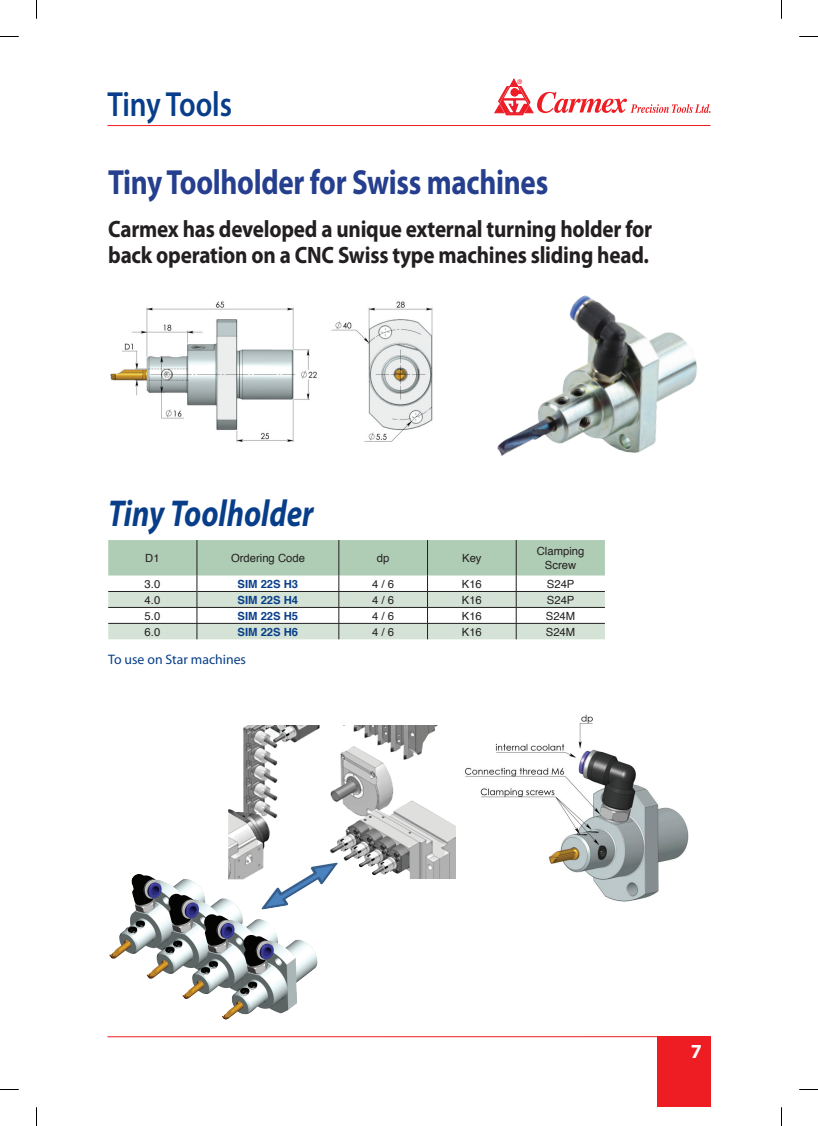
<style>
.page{position:relative;width:818px;height:1126px;background:#fff}
.page>*{position:absolute;margin:0;border:0;box-sizing:border-box;transform-origin:0 0}
.t1{font:italic 700 37.5px "Myriad Pro";color:#083e89;scale:.82 1}
.t2{font:700 35px "Myriad Pro";letter-spacing:-.01em;color:#253f8e;scale:.83 1}
.t3{font:600 35px "Myriad Pro";color:#083e89;scale:.84 1}
.t4{font:700 23.75px/26.2px "Myriad Pro";letter-spacing:-.01em;color:#231f20;scale:.89 1}
.t5{font:700 20px "Myriad Pro";color:#fff}
.t6{font:13.75px "Myriad Pro";color:#083e89}
.t7{font:11.25px/13.5px "Helvetica";color:#231f20;text-align:center}
.t8{font:700 11.25px "Helvetica";color:#083e89}
.t9{font:500 8.75px "Win Soft Pro";color:#ee1d23}
</style>
<div class="page">
<div style="left:657px;top:1036px;width:53px;height:70px;background:#ee1d23"></div>
<hr style="left:107px;top:1036px;width:603px;height:1px;background:#ee1d23">
<hr style="left:107px;top:125px;width:603px;height:1px;background:#ee1d23">
<svg style="left:494px;top:79px;width:216px;height:36px"></svg>
<img style="left:110px;top:301px;width:323px;height:142px">
<img style="left:465px;top:714px;width:224px;height:188px">
<img style="left:497px;top:295px;width:200px;height:247px">
<svg style="left:108px;top:540px;width:496px;height:99px"></svg>
<hr style="left:108px;top:607px;width:89px;height:1px;background:#231f20">
<hr style="left:197px;top:607px;width:141px;height:1px;background:#231f20">
<hr style="left:338px;top:607px;width:89px;height:1px;background:#231f20">
<hr style="left:427px;top:607px;width:89px;height:1px;background:#231f20">
<hr style="left:516px;top:607px;width:88px;height:1px;background:#231f20">
<hr style="left:108px;top:623px;width:89px;height:1px;background:#231f20">
<hr style="left:197px;top:623px;width:141px;height:1px;background:#231f20">
<hr style="left:338px;top:623px;width:89px;height:1px;background:#231f20">
<hr style="left:427px;top:623px;width:89px;height:1px;background:#231f20">
<hr style="left:516px;top:623px;width:88px;height:1px;background:#231f20">
<img style="left:109px;top:725px;width:346px;height:295px">
<svg style="left:0;top:36px;width:19px;height:1px"></svg>
<svg style="left:799px;top:36px;width:18px;height:1px"></svg>
<svg style="left:0;top:1089px;width:19px;height:1px"></svg>
<svg style="left:799px;top:1089px;width:18px;height:1px"></svg>
<svg style="left:36px;top:0;width:1px;height:19px"></svg>
<svg style="left:36px;top:1107px;width:1px;height:18px"></svg>
<h2 class="t3" style="left:107px;top:82px;width:150px">Tiny Tools</h2>
<p class="t9" style="left:517px;top:75px;width:7px">®</p>
<h2 class="t2" style="left:108px;top:159px;width:531px">Tiny Toolholder for Swiss machines</h2>
<p class="t4" style="left:108px;top:215px;width:612px">Carmex has developed a unique external turning holder for back operation on a CNC Swiss type machines sliding head.</p>
<h1 class="t1" style="left:108px;top:488px;width:252px">Tiny Toolholder</h1>
<p class="t7" style="left:145px;top:551px;width:16px">D1</p>
<p class="t7" style="left:231px;top:551px;width:75px">Ordering Code</p>
<p class="t7" style="left:376px;top:551px;width:14px">dp</p>
<p class="t7" style="left:462px;top:551px;width:21px">Key</p>
<p class="t7" style="left:536px;top:545px;width:49px">Clamping<br>Screw</p>
<p class="t7" style="left:144px;top:577px;width:17px">3.0</p>
<p class="t8" style="left:237px;top:574px;width:62px">SIM 22S H3</p>
<p class="t7" style="left:372px;top:577px;width:23px">4 / 6</p>
<p class="t7" style="left:461px;top:577px;width:22px">K16</p>
<p class="t7" style="left:546px;top:577px;width:29px">S24P</p>
<p class="t7" style="left:144px;top:593px;width:17px">4.0</p>
<p class="t8" style="left:237px;top:590px;width:62px">SIM 22S H4</p>
<p class="t7" style="left:372px;top:593px;width:23px">4 / 6</p>
<p class="t7" style="left:461px;top:593px;width:22px">K16</p>
<p class="t7" style="left:546px;top:593px;width:29px">S24P</p>
<p class="t7" style="left:144px;top:609px;width:17px">5.0</p>
<p class="t8" style="left:237px;top:606px;width:62px">SIM 22S H5</p>
<p class="t7" style="left:372px;top:609px;width:23px">4 / 6</p>
<p class="t7" style="left:461px;top:609px;width:22px">K16</p>
<p class="t7" style="left:545px;top:609px;width:31px">S24M</p>
<p class="t7" style="left:144px;top:625px;width:17px">6.0</p>
<p class="t8" style="left:237px;top:622px;width:62px">SIM 22S H6</p>
<p class="t7" style="left:372px;top:625px;width:23px">4 / 6</p>
<p class="t7" style="left:461px;top:625px;width:22px">K16</p>
<p class="t7" style="left:545px;top:625px;width:31px">S24M</p>
<p class="t6" style="left:108px;top:651px;width:139px">To use on Star machines</p>
<p class="t5" style="left:690px;top:1038px;width:13px">7</p>
</div>
